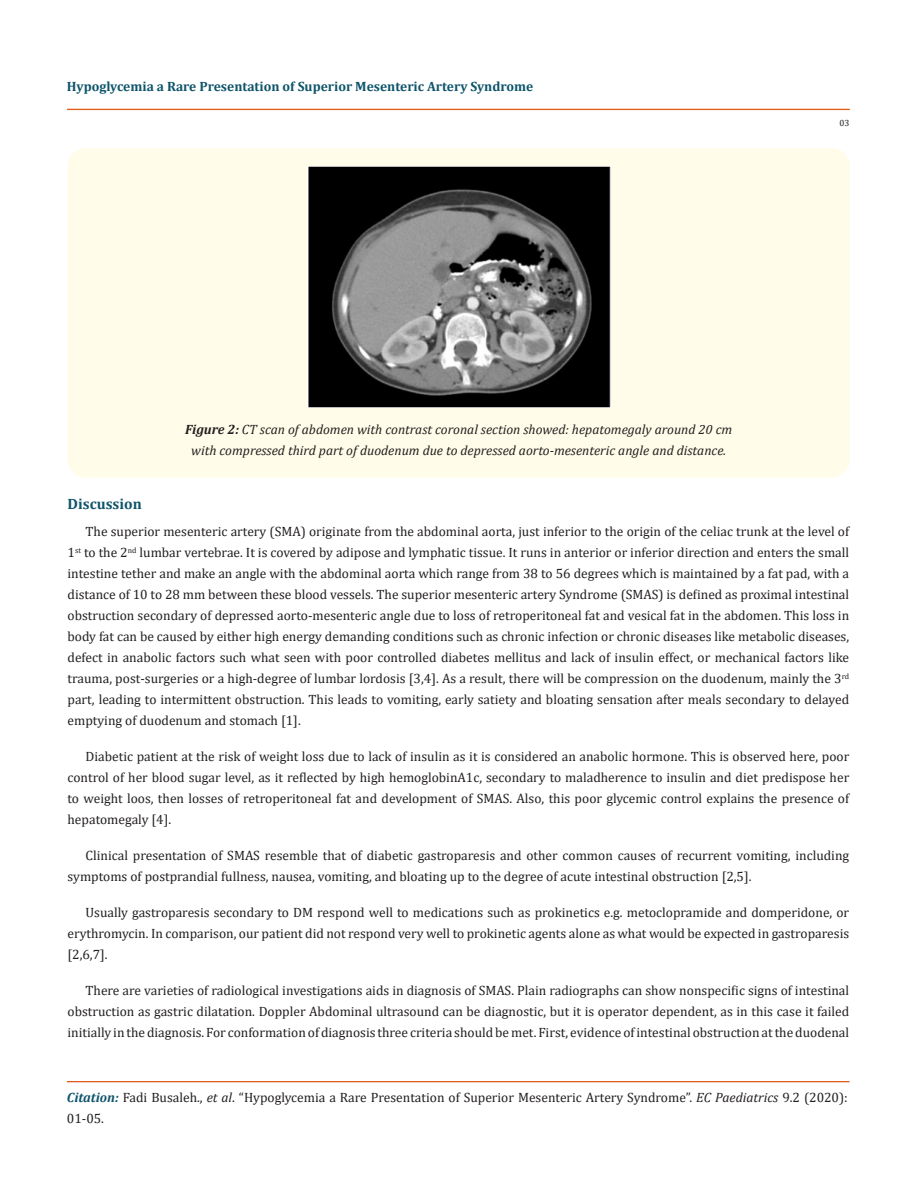
<style>
.page{position:relative;width:917px;height:1188px;background:#fff}
.page>*{position:absolute;margin:0;border:0;box-sizing:border-box;transform-origin:0 0}
.t1{font:700 15px "Cambria";color:#0e546a}
.t2{font:13.5px/21px "Cambria";color:#231f20;text-align:justify}
.t3{font:italic 13.5px/21px "Cambria";color:#231f20;text-align:center}
.t4{font:700 13.5px "Cambria";color:#0e546a}
.t5{font:9px "Cambria";color:#231f20}
.s1{font-weight:700}
.s2{font-weight:700;font-style:italic;color:#0e546a}
.s3{font-style:italic}
</style>
<div class="page">
<div style="left:67px;top:109px;width:782px;height:1px;border:1px solid #e05d1a"></div>
<hr style="left:67px;top:1082px;width:782px;height:1px;background:#e05d1a">
<div style="left:67px;top:1081px;width:782px;height:1px;border:1px solid #e05d1a"></div>
<div style="left:68px;top:148px;width:781px;height:330px;background:#fffde9;border-radius:18px"></div>
<img style="left:307px;top:166px;width:303px;height:242px">
<p class="t4" style="left:67px;top:76px;width:468px">Hypoglycemia a Rare Presentation of Superior Mesenteric Artery Syndrome</p>
<p class="t5" style="left:839px;top:117px;width:11px">03</p>
<p class="t3" style="left:185px;top:418px;width:549px"><span class="s1">Figure 2:</span> CT scan of abdomen with contrast coronal section showed: hepatomegaly around 20 cm with compressed third part of duodenum due to depressed aorto-mesenteric angle and distance.</p>
<p class="t1" style="left:68px;top:494px;width:76px">Discussion</p>
<p class="t2" style="left:68px;top:521px;width:783px;text-indent:18px">The superior mesenteric artery (SMA) originate from the abdominal aorta, just inferior to the origin of the celiac trunk at the level of 1<sup>st</sup> to the 2<sup>nd</sup> lumbar vertebrae. It is covered by adipose and lymphatic tissue. It runs in anterior or inferior direction and enters the small intestine tether and make an angle with the abdominal aorta which range from 38 to 56 degrees which is maintained by a fat pad, with a distance of 10 to 28 mm between these blood vessels. The superior mesenteric artery Syndrome (SMAS) is defined as proximal intestinal obstruction secondary of depressed aorto-mesenteric angle due to loss of retroperitoneal fat and vesical fat in the abdomen. This loss in body fat can be caused by either high energy demanding conditions such as chronic infection or chronic diseases like metabolic diseases, defect in anabolic factors such what seen with poor controlled diabetes mellitus and lack of insulin effect, or mechanical factors like trauma, post-surgeries or a high-degree of lumbar lordosis [3,4]. As a result, there will be compression on the duodenum, mainly the 3<sup>rd </sup>part, leading to intermittent obstruction. This leads to vomiting, early satiety and bloating sensation after meals secondary to delayed emptying of duodenum and stomach [1].</p>
<p class="t2" style="left:68px;top:746px;width:783px;text-indent:18px">Diabetic patient at the risk of weight loss due to lack of insulin as it is considered an anabolic hormone. This is observed here, poor control of her blood sugar level, as it reflected by high hemoglobinA1c, secondary to maladherence to insulin and diet predispose her to weight loos, then losses of retroperitoneal fat and development of SMAS. Also, this poor glycemic control explains the presence of hepatomegaly [4].</p>
<p class="t2" style="left:68px;top:845px;width:783px;text-indent:18px">Clinical presentation of SMAS resemble that of diabetic gastroparesis and other common causes of recurrent vomiting, including symptoms of postprandial fullness, nausea, vomiting, and bloating up to the degree of acute intestinal obstruction [2,5].</p>
<p class="t2" style="left:68px;top:902px;width:783px;text-indent:18px">Usually gastroparesis secondary to DM respond well to medications such as prokinetics e.g. metoclopramide and domperidone, or erythromycin. In comparison, our patient did not respond very well to prokinetic agents alone as what would be expected in gastroparesis [2,6,7].</p>
<p class="t2" style="left:68px;top:980px;width:783px;text-indent:18px">There are varieties of radiological investigations aids in diagnosis of SMAS. Plain radiographs can show nonspecific signs of intestinal obstruction as gastric dilatation. Doppler Abdominal ultrasound can be diagnostic, but it is operator dependent, as in this case it failed initially in the diagnosis. For conformation of diagnosis three criteria should be met. First, evidence of intestinal obstruction at the duodenal</p>
<p class="t2" style="left:67px;top:1087px;width:782px"><span class="s2">Citation:</span> Fadi Busaleh., <span class="s3">et al</span>. “Hypoglycemia a Rare Presentation of Superior Mesenteric Artery Syndrome”. <span class="s3">EC Paediatrics</span> 9.2 (2020):<br>01-05.</p>
</div>
